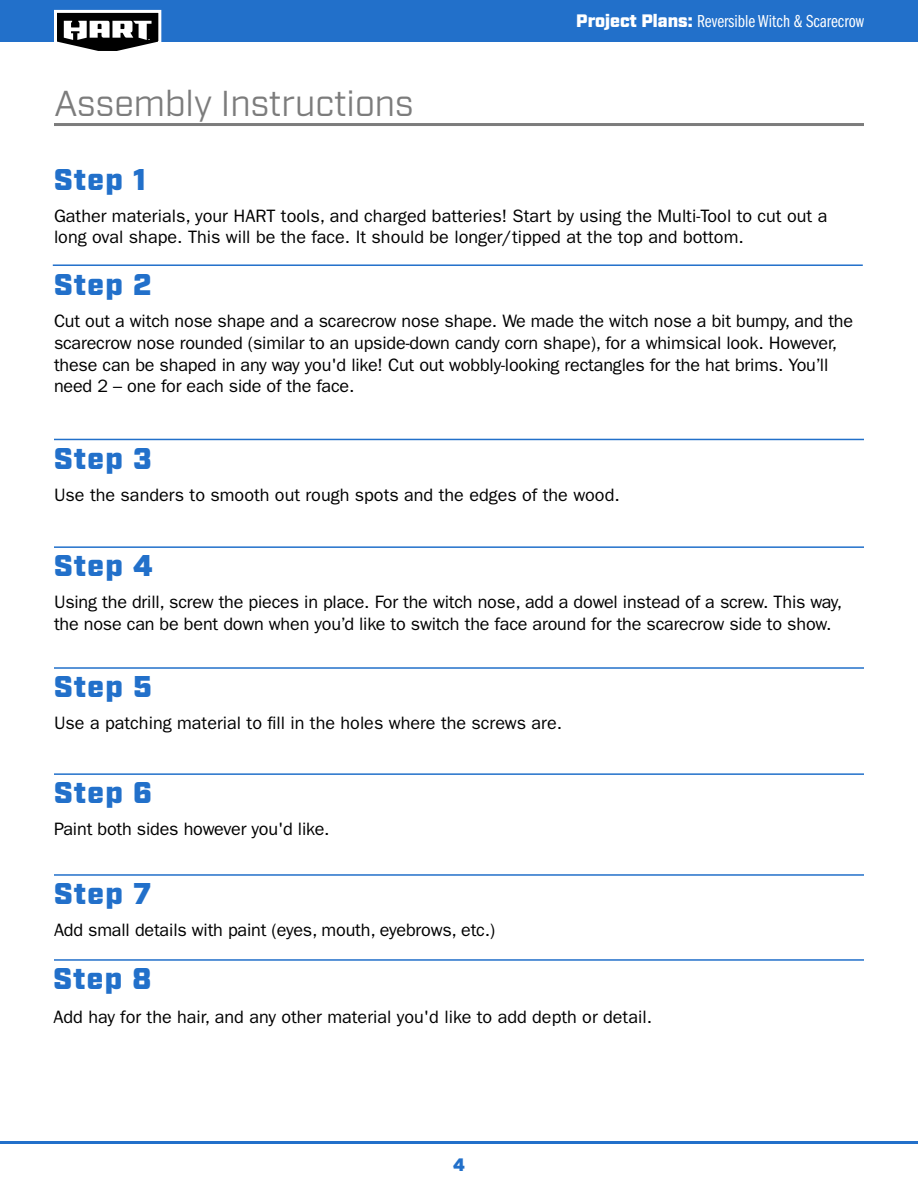
<style>
.page{position:relative;width:918px;height:1188px;background:#fff}
.page>*{position:absolute;margin:0;border:0;box-sizing:border-box;transform-origin:0 0}
.t1{font:36px "Industry";color:#7c7c7c}
.t2{font:900 30px "Industry";letter-spacing:.04em;color:#2270ca}
.t3{font:18px/21.6px "ITC Franklin Gothic Std";letter-spacing:-.01em;color:#000}
.t4{font:18px "ITC Franklin Gothic Std Bk Cp";color:#fff}
.t5{font:900 18px "Industry";color:#2270ca}
.s1{font-family:"Industry";font-weight:900}
</style>
<div class="page">
<div style="left:0;top:0;width:918px;height:41px;background:#2270ca"></div>
<hr style="left:0;top:1141px;width:918px;height:3px;background:#2270ca">
<svg style="left:52px;top:9px;width:111px;height:42px;background:#72757a"></svg>
<hr style="left:54px;top:123px;width:810px;height:3px;background:#7c7c7c">
<hr style="left:53px;top:264px;width:810px;height:2px;background:#2270ca">
<hr style="left:54px;top:439px;width:810px;height:1px;background:#2270ca">
<hr style="left:54px;top:667px;width:810px;height:2px;background:#2270ca">
<hr style="left:54px;top:773px;width:810px;height:2px;background:#2270ca">
<hr style="left:54px;top:546px;width:810px;height:2px;background:#2270ca">
<hr style="left:54px;top:874px;width:810px;height:2px;background:#2270ca">
<hr style="left:54px;top:959px;width:810px;height:2px;background:#2270ca">
<h1 class="t1" style="left:54px;top:82px;width:361px">Assembly Instructions</h1>
<p class="t4" style="left:576px;top:11px;width:289px"><span class="s1">Project Plans:</span> Reversible Witch &amp; Scarecrow</p>
<h2 class="t2" style="left:54px;top:161px;width:94px">Step 1</h2>
<p class="t3" style="left:54px;top:205px;width:775px">Gather materials, your HART tools, and charged batteries! Start by using the Multi-Tool to cut out a long oval shape. This will be the face. It should be longer/tipped at the top and bottom.</p>
<h2 class="t2" style="left:54px;top:267px;width:99px">Step 2</h2>
<p class="t3" style="left:54px;top:311px;width:801px">Cut out a witch nose shape and a scarecrow nose shape. We made the witch nose a bit bumpy, and the scarecrow nose rounded (similar to an upside-down candy corn shape), for a whimsical look. However, these can be shaped in any way you'd like! Cut out wobbly-looking rectangles for the hat brims. You’ll need 2 – one for each side of the face.</p>
<h2 class="t2" style="left:54px;top:441px;width:99px">Step 3</h2>
<p class="t3" style="left:54px;top:485px;width:567px">Use the sanders to smooth out rough spots and the edges of the wood.</p>
<h2 class="t2" style="left:54px;top:547px;width:100px">Step 4</h2>
<p class="t3" style="left:54px;top:591px;width:790px">Using the drill, screw the pieces in place. For the witch nose, add a dowel instead of a screw. This way, the nose can be bent down when you’d like to switch the face around for the scarecrow side to show.</p>
<h2 class="t2" style="left:54px;top:668px;width:100px">Step 5</h2>
<p class="t3" style="left:54px;top:712px;width:510px">Use a patching material to fill in the holes where the screws are.</p>
<h2 class="t2" style="left:54px;top:774px;width:100px">Step 6</h2>
<p class="t3" style="left:54px;top:818px;width:277px">Paint both sides however you'd like.</p>
<h2 class="t2" style="left:54px;top:876px;width:99px">Step 7</h2>
<p class="t3" style="left:54px;top:920px;width:443px">Add small details with paint (eyes, mouth, eyebrows, etc.)</p>
<h2 class="t2" style="left:53px;top:960px;width:100px">Step 8</h2>
<p class="t3" style="left:53px;top:1006px;width:600px">Add hay for the hair, and any other material you'd like to add depth or detail.</p>
<p class="t5" style="left:453px;top:1154px;width:13px">4</p>
</div>
